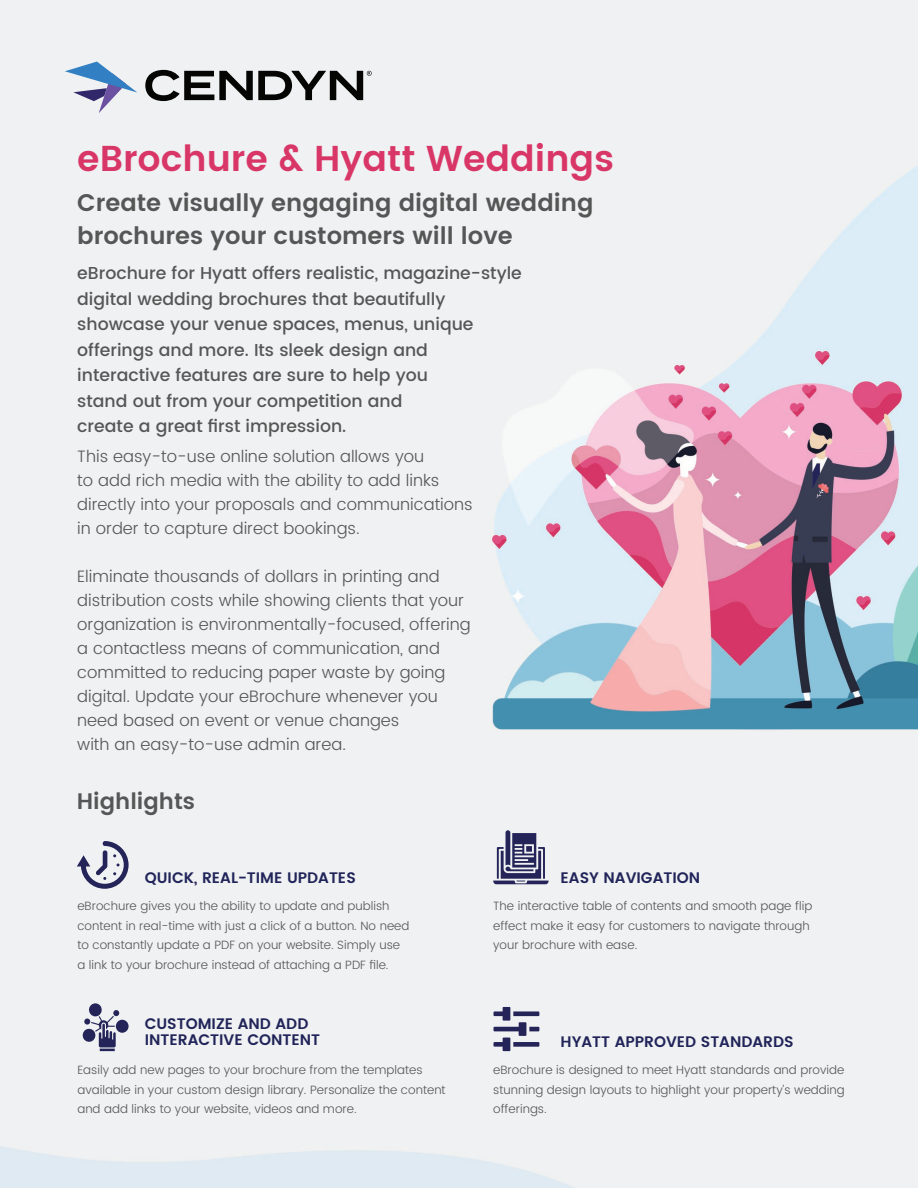
<style>
.page{position:relative;width:918px;height:1188px;background:#fff}
.page>*{position:absolute;margin:0;border:0;box-sizing:border-box;transform-origin:0 0}
.t1{font:600 36px "Poppins";color:#d93668}
.t2{font:600 24px/33px "Poppins";color:#555656}
.t3{font:600 22.5px "Poppins";color:#555656}
.t4{font:500 17.25px "Poppins";color:#555656}
.t5{font:300 16.5px/24px "Poppins";color:#555656}
.t6{font:600 15.3px "Poppins";color:#212459}
.t7{font:300 12px/19.5px "Poppins";color:#555656}
</style>
<div class="page">
<img style="left:0;top:0;width:918px;height:1188px">
<svg style="left:65px;top:62px;width:72px;height:51px"></svg>
<svg style="left:145px;top:70px;width:227px;height:31px"></svg>
<svg style="left:493px;top:1007px;width:46px;height:44px"></svg>
<svg style="left:493px;top:830px;width:56px;height:54px"></svg>
<div style="left:116px;top:1020px;width:13px;height:13px;background:#242459;border-radius:50%"></div>
<svg style="left:82px;top:1003px;width:37px;height:48px"></svg>
<svg style="left:77px;top:841px;width:52px;height:48px"></svg>
<p class="t1" style="left:77px;top:131px;width:538px">eBrochure &amp; Hyatt Weddings</p>
<p class="t2" style="left:77px;top:187px;width:518px">Create visually engaging digital wedding brochures your customers will love</p>
<p class="t4" style="left:77px;top:260px;width:446px">eBrochure for Hyatt offers realistic, magazine-style</p>
<p class="t4" style="left:77px;top:286px;width:370px">digital wedding brochures that beautifully</p>
<p class="t4" style="left:77px;top:311px;width:398px">showcase your venue spaces, menus, unique</p>
<p class="t4" style="left:77px;top:337px;width:352px">offerings and more. Its sleek design and</p>
<p class="t4" style="left:77px;top:362px;width:352px">interactive features are sure to help you</p>
<p class="t4" style="left:77px;top:388px;width:327px">stand out from your competition and</p>
<p class="t4" style="left:77px;top:413px;width:271px">create a great first impression.</p>
<p class="t5" style="left:77px;top:444px;width:397px">This easy-to-use online solution allows you<br>to add rich media with the ability to add links directly into your proposals and communications in order to capture direct bookings.</p>
<p class="t5" style="left:77px;top:564px;width:395px">Eliminate thousands of dollars in printing and distribution costs while showing clients that your organization is environmentally-focused, offering a contactless means of communication, and committed to reducing paper waste by going digital. Update your eBrochure whenever you</p>
<p class="t5" style="left:77px;top:708px;width:324px">need based on event or venue changes</p>
<p class="t5" style="left:77px;top:732px;width:270px">with an easy-to-use admin area.</p>
<p class="t3" style="left:77px;top:784px;width:120px">Highlights</p>
<p class="t6" style="left:145px;top:866px;width:213px">QUICK, REAL-TIME UPDATES</p>
<p class="t7" style="left:77px;top:897px;width:334px">eBrochure gives you the ability to update and publish content in real-time with just a click of a button. No need to constantly update a PDF on your website. Simply use a link to your brochure instead of attaching a PDF file.</p>
<p class="t6" style="left:145px;top:1012px;width:165px">CUSTOMIZE AND ADD</p>
<p class="t6" style="left:145px;top:1029px;width:177px">INTERACTIVE CONTENT</p>
<p class="t7" style="left:77px;top:1061px;width:370px">Easily add new pages to your brochure from the templates available in your custom design library. Personalize the content and add links to your website, videos and more.</p>
<p class="t6" style="left:561px;top:866px;width:141px">EASY NAVIGATION</p>
<p class="t7" style="left:493px;top:897px;width:321px">The interactive table of contents and smooth page flip effect make it easy for customers to navigate through your brochure with ease.</p>
<p class="t6" style="left:561px;top:1030px;width:235px">HYATT APPROVED STANDARDS</p>
<p class="t7" style="left:493px;top:1061px;width:353px;text-align:justify">eBrochure is designed to meet Hyatt standards and provide stunning design layouts to highlight your property’s wedding offerings.</p>
</div>
